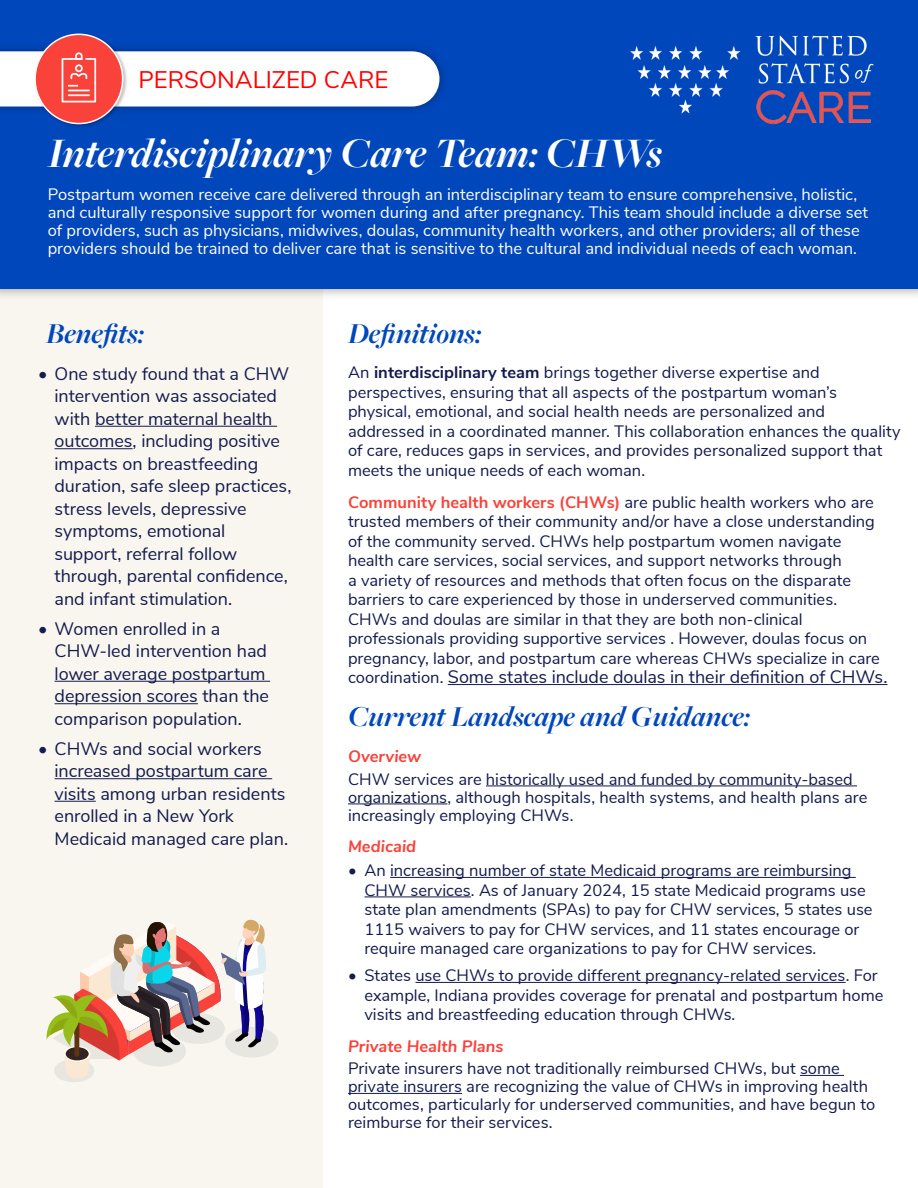
<style>
.page{position:relative;width:918px;height:1188px;background:#fff}
.page>*{position:absolute;margin:0;border:0;box-sizing:border-box;transform-origin:0 0}
.t1{font:italic 700 43.5px "Freight Big Pro";color:#fff}
.t2{font:italic 700 30px "Freight Big Pro";color:#0047bb}
.t3{font:24px "Nunito Sans";color:#f00}
.t4{font:18px/22.5px "Nunito Sans";color:#141b4d}
.t5{font:16.5px/19.5px "Nunito Sans";color:#141b4d}
.t6{font:16.5px/18px "Nunito Sans";color:#fff}
.t7{font:italic 700 16.5px "Nunito Sans";color:#f9423a}
.s1{font-weight:700}
.s2{font-weight:700;color:#f9423a}
.s3{font-size:16.5px}
</style>
<div class="page">
<div style="left:0;top:255px;width:322px;height:933px;background:#f9f6f0"></div>
<hr style="left:448px;top:684px;width:440px;height:1px;background:#141b4d">
<hr style="left:486px;top:786px;width:371px;height:1px;background:#141b4d">
<hr style="left:348px;top:804px;width:99px;height:1px;background:#141b4d">
<hr style="left:390px;top:877px;width:466px;height:1px;background:#141b4d">
<hr style="left:364px;top:897px;width:107px;height:1px;background:#141b4d">
<hr style="left:415px;top:982px;width:431px;height:1px;background:#141b4d">
<hr style="left:800px;top:1075px;width:44px;height:1px;background:#141b4d">
<hr style="left:348px;top:1093px;width:114px;height:1px;background:#141b4d">
<div style="left:0;top:0;width:918px;height:300px;background:#000;opacity:.37"></div>
<div style="left:0;top:0;width:918px;height:289px;background:#0047bb"></div>
<img style="left:630px;top:35px;width:244px;height:90px">
<div style="left:0;top:41px;width:449px;height:75px;background:#000;opacity:.3"></div>
<div style="left:33px;top:32px;width:95px;height:97px;background:#000;opacity:.24"></div>
<div style="left:35px;top:34px;width:88px;height:90px;background:#f9423a;border-radius:50%"></div>
<hr style="left:95px;top:426px;width:182px;height:1px;background:#141b4d">
<hr style="left:55px;top:448px;width:78px;height:1px;background:#141b4d">
<hr style="left:55px;top:681px;width:215px;height:1px;background:#141b4d">
<hr style="left:55px;top:703px;width:143px;height:1px;background:#141b4d">
<hr style="left:55px;top:778px;width:217px;height:1px;background:#141b4d">
<hr style="left:55px;top:801px;width:41px;height:1px;background:#141b4d">
<svg style="left:46px;top:919px;width:232px;height:163px"></svg>
<svg style="left:0;top:51px;width:440px;height:56px"></svg>
<hr style="left:68px;top:94px;width:22px;height:2px;background:#fff">
<h3 class="t3" style="left:139px;top:62px;width:251px">PERSONALIZED CARE</h3>
<h1 class="t1" style="left:48px;top:124px;width:616px">Interdisciplinary Care Team: CHWs</h1>
<p class="t6" style="left:48px;top:184px;width:822px">Postpartum women receive care delivered through an interdisciplinary team to ensure comprehensive, holistic, and culturally responsive support for women during and after pregnancy. This team should include a diverse set of providers, such as physicians, midwives, doulas, community health workers, and other providers; all of these providers should be trained to deliver care that is sensitive to the cultural and individual needs of each woman.</p>
<h2 class="t2" style="left:46px;top:313px;width:100px">Benefits:</h2>
<p class="t4" style="left:55px;top:361px;width:239px;text-indent:-17px">• One study found that a CHW intervention was associated with better maternal health outcomes, including positive impacts on breastfeeding duration, safe sleep practices, stress levels, depressive symptoms, emotional support, referral follow through, parental confidence, and infant stimulation.</p>
<p class="t4" style="left:55px;top:616px;width:216px;text-indent:-17px">• Women enrolled in a<br>CHW-led intervention had lower average postpartum depression scores than the comparison population.</p>
<p class="t4" style="left:55px;top:736px;width:235px;text-indent:-17px">• CHWs and social workers increased postpartum care visits among urban residents enrolled in a New York<br>Medicaid managed care plan.</p>
<h2 class="t2" style="left:348px;top:313px;width:135px">Definitions:</h2>
<p class="t5" style="left:348px;top:362px;width:554px">An <span class="s1">interdisciplinary team</span> brings together diverse expertise and perspectives, ensuring that all aspects of the postpartum woman’s physical, emotional, and social health needs are personalized and addressed in a coordinated manner. This collaboration enhances the quality of care, reduces gaps in services, and provides personalized support that meets the unique needs of each woman.</p>
<p class="t5" style="left:348px;top:491px;width:533px"><span class="s2">Community health workers (CHWs)</span> are public health workers who are trusted members of their community and/or have a close understanding of the community served. CHWs help postpartum women navigate health care services, social services, and support networks through<br>a variety of resources and methods that often focus on the disparate barriers to care experienced by those in underserved communities.<br>CHWs and doulas are similar in that they are both non-clinical professionals providing supportive services . However, doulas focus on pregnancy, labor, and postpartum care whereas CHWs specialize in care</p>
<p class="t4" style="left:348px;top:665px;width:541px"><span class="s3">coordination.</span> Some states include doulas in their definition of CHWs.</p>
<h2 class="t2" style="left:348px;top:697px;width:404px">Current Landscape and Guidance:</h2>
<p class="t7" style="left:348px;top:744px;width:75px">Overview</p>
<p class="t5" style="left:348px;top:769px;width:521px;line-height:18px">CHW services are historically used and funded by community-based organizations, although hospitals, health systems, and health plans are increasingly employing CHWs.</p>
<p class="t7" style="left:348px;top:834px;width:70px">Medicaid</p>
<p class="t5" style="left:364px;top:860px;width:510px;text-indent:-16px">• An increasing number of state Medicaid programs are reimbursing CHW services. As of January 2024, 15 state Medicaid programs use state plan amendments (SPAs) to pay for CHW services, 5 states use 1115 waivers to pay for CHW services, and 11 states encourage or require managed care organizations to pay for CHW services.</p>
<p class="t5" style="left:364px;top:965px;width:520px;text-indent:-16px">• States use CHWs to provide different pregnancy-related services. For example, Indiana provides coverage for prenatal and postpartum home visits and breastfeeding education through CHWs.</p>
<p class="t7" style="left:348px;top:1034px;width:157px">Private Health Plans</p>
<p class="t5" style="left:348px;top:1058px;width:529px;line-height:18px">Private insurers have not traditionally reimbursed CHWs, but some private insurers are recognizing the value of CHWs in improving health outcomes, particularly for underserved communities, and have begun to reimburse for their services.</p>
</div>
